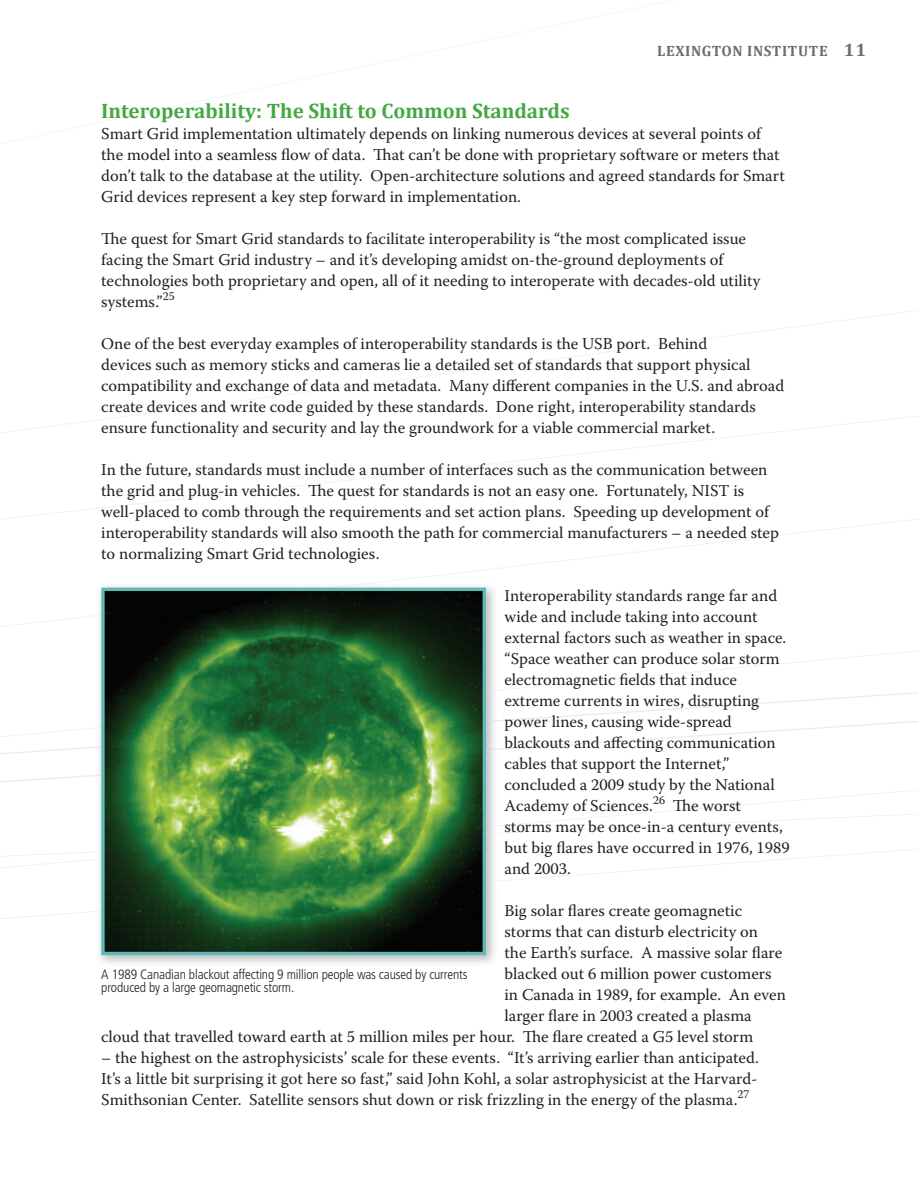
<style>
.page{position:relative;width:918px;height:1188px;background:#fff}
.page>*{position:absolute;margin:0;border:0;box-sizing:border-box;transform-origin:0 0}
.t1{font:700 21px "Cambria";color:#43a842}
.t2{font:16.5px/21px "Warnock Pro";color:#231f20}
.t3{font:700 15px "Cambria";letter-spacing:.04em;color:#6c6d70}
.t4{font:300 condensed 13.5px/13.5px "Frutiger";letter-spacing:-.01em;color:#231f20}
.s1{font-size:18px}
</style>
<div class="page">
<svg style="left:144px;top:310px;width:774px;height:104px"></svg>
<svg style="left:2px;top:414px;width:914px;height:103px"></svg>
<svg style="left:0;top:517px;width:916px;height:110px"></svg>
<svg style="left:0;top:857px;width:812px;height:62px"></svg>
<svg style="left:507px;top:692px;width:411px;height:28px"></svg>
<svg style="left:0;top:720px;width:918px;height:62px"></svg>
<img style="left:96px;top:582px;width:401px;height:381px">
<img style="left:96px;top:582px;width:287px;height:34px">
<img style="left:96px;top:690px;width:401px;height:30px">
<img style="left:96px;top:881px;width:401px;height:31px">
<img style="left:96px;top:720px;width:401px;height:56px">
<img style="left:105px;top:592px;width:377px;height:359px">
<div style="left:101px;top:588px;width:385px;height:367px;border:3px solid #62b8b4"></div>
<svg style="left:309px;top:484px;width:17px;height:12px"></svg>
<svg style="left:0;top:799px;width:917px;height:58px"></svg>
<p class="t3" style="left:657px;top:42px;width:210px">LEXINGTON INSTITUTE <span class="s1">11</span></p>
<p class="t1" style="left:101px;top:98px;width:470px">Interoperability: The Shift to Common Standards</p>
<p class="t2" style="left:101px;top:122px;width:661px">Smart Grid implementation ultimately depends on linking numerous devices at several points of the model into a seamless flow of data.</p>
<p class="t2" style="left:101px;top:143px;width:685px;text-indent:290px">at can’t be done with proprietary software or meters that don’t talk to the database at the utility. Open-architecture solutions and agreed standards for Smart<br>Grid devices represent a key step forward in implementation.</p>
<p class="t2" style="left:101px;top:227px;width:661px;text-indent:18px">e quest for Smart Grid standards to facilitate interoperability is “the most complicated issue facing the Smart Grid industry – and it’s developing amidst on-the-ground deployments of technologies both proprietary and open, all of it needing to interoperate with decades-old utility systems.”<sup>25</sup></p>
<p class="t2" style="left:101px;top:332px;width:685px">One of the best everyday examples of interoperability standards is the USB port. Behind<br>devices such as memory sticks and cameras lie a detailed set of standards that support physical compatibility and exchange of data and metadata. Many different companies in the U.S. and abroad create devices and write code guided by these standards. Done right, interoperability standards ensure functionality and security and lay the groundwork for a viable commercial market.</p>
<p class="t2" style="left:101px;top:458px;width:668px">In the future, standards must include a number of interfaces such as the communication between the grid and plug-in vehicles.</p>
<p class="t2" style="left:101px;top:479px;width:679px;text-indent:225px">e quest for standards is not an easy one. Fortunately, NIST is well-placed to comb through the requirements and set action plans. Speeding up development of interoperability standards will also smooth the path for commercial manufacturers – a needed step to normalizing Smart Grid technologies.</p>
<p class="t2" style="left:505px;top:584px;width:283px">Interoperability standards range far and wide and include taking into account external factors such as weather in space. “Space weather can produce solar storm electromagnetic fields that induce extreme currents in wires, disrupting power lines, causing wide-spread blackouts and affecting communication cables that support the Internet,” concluded a 2009 study by the National Academy of Sciences.<sup>26</sup></p>
<p class="t2" style="left:505px;top:794px;width:287px;text-indent:187px">e worst storms may be once-in-a century events, but big flares have occurred in 1976, 1989 and 2003.</p>
<p class="t2" style="left:505px;top:899px;width:239px">Big solar flares create geomagnetic</p>
<p class="t2" style="left:505px;top:920px;width:255px">storms that can disturb electricity on</p>
<p class="t2" style="left:505px;top:941px;width:279px">the Earth’s surface. A massive solar flare</p>
<p class="t2" style="left:505px;top:962px;width:269px">blacked out 6 million power customers</p>
<p class="t2" style="left:505px;top:983px;width:283px">in Canada in 1989, for example. An even</p>
<p class="t2" style="left:505px;top:1004px;width:249px">larger flare in 2003 created a plasma</p>
<p class="t2" style="left:101px;top:1025px;width:415px">cloud that travelled toward earth at 5 million miles per hour.</p>
<p class="t2" style="left:541px;top:1025px;width:214px">e flare created a G5 level storm</p>
<p class="t2" style="left:101px;top:1046px;width:659px;text-align:justify">– the highest on the astrophysicists’ scale for these events. “It’s arriving earlier than anticipated.<br>It’s a little bit surprising it got here so fast,” said John Kohl, a solar astrophysicist at the Harvard-Smithsonian Center. Satellite sensors shut down or risk frizzling in the energy of the plasma.<sup>27</sup></p>
<p class="t4" style="left:101px;top:967px;width:368px">A 1989 Canadian blackout affecting 9 million people was caused by currents produced by a large geomagnetic storm.</p>
</div>
